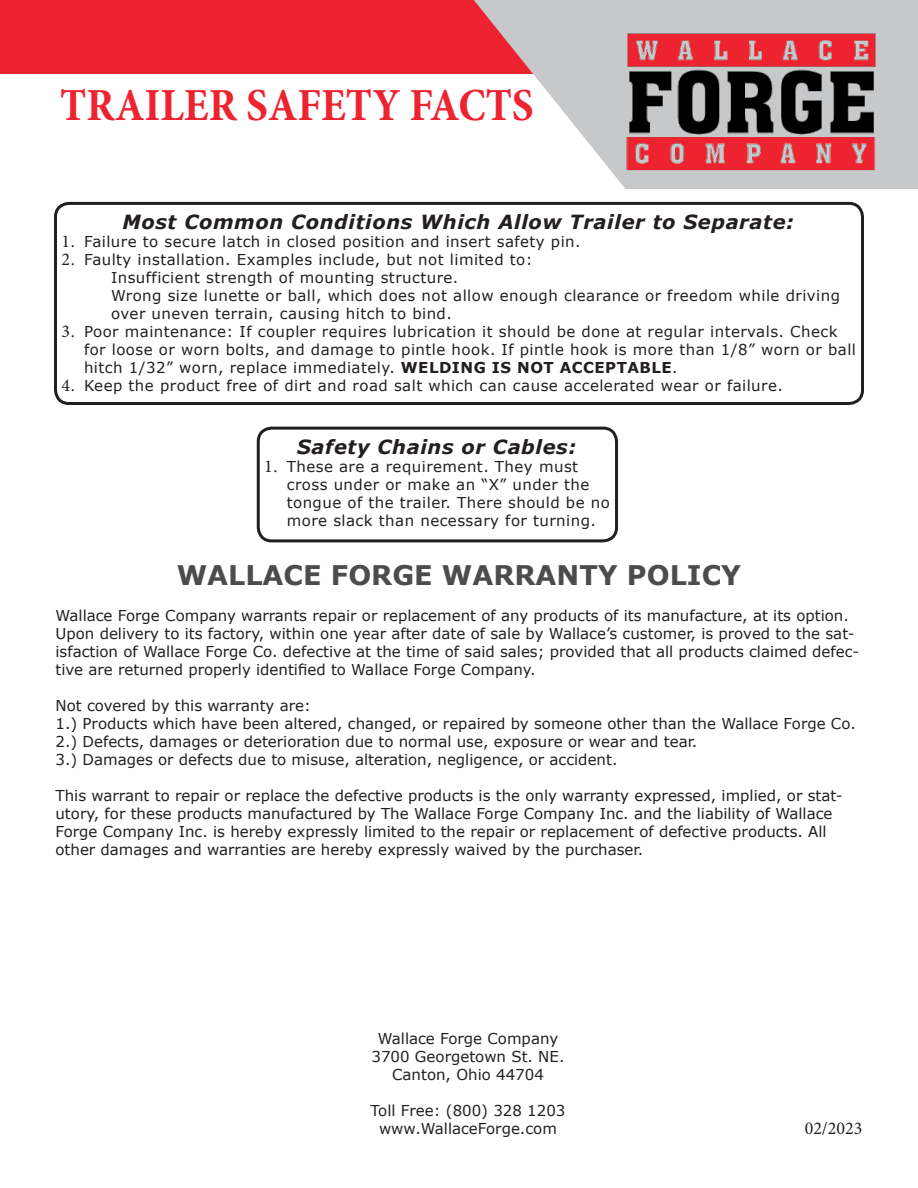
<style>
.page{position:relative;width:918px;height:1188px;background:#fff}
.page>*{position:absolute;margin:0;border:0;box-sizing:border-box;transform-origin:0 0}
.t1{font:700 condensed 46.5px "Minion Pro";color:#ee2330}
.t2{font:700 27px "Verdana";color:#4b4c4d}
.t3{font:italic 700 19.5px "Verdana";letter-spacing:.03em;color:#231f20}
.t4{font:18px "Minion Pro";color:#231f20}
.t5{font:15px/18px "Verdana";color:#231f20}
.t6{font:15px/18px "Verdana";letter-spacing:.03em;color:#231f20}
.s1{font-family:"Minion Pro";font-size:18px}
.s2{font-weight:700}
</style>
<div class="page">
<div style="left:0;top:0;width:918px;height:74px;background:#ee2330"></div>
<svg style="left:474px;top:0;width:444px;height:189px;fill:#c7c8ca"></svg>
<img style="left:626px;top:33px;width:251px;height:139px">
<div style="left:54px;top:202px;width:810px;height:203px;border:3px solid #231f20;border-radius:13px"></div>
<div style="left:257px;top:427px;width:361px;height:115px;border:3px solid #231f20;border-radius:14px"></div>
<p class="t1" style="left:60px;top:73px;width:475px">TRAILER SAFETY FACTS</p>
<p class="t3" style="left:122px;top:209px;width:673px">Most Common Conditions Which Allow Trailer to Separate:</p>
<p class="t6" style="left:62px;top:233px;width:521px"><span class="s1">1.</span> Failure to secure latch in closed position and insert safety pin.</p>
<p class="t6" style="left:62px;top:251px;width:473px"><span class="s1">2.</span> Faulty installation. Examples include, but not limited to:</p>
<p class="t6" style="left:111px;top:269px;width:349px">Insufficient strength of mounting structure.</p>
<p class="t6" style="left:111px;top:287px;width:731px">Wrong size lunette or ball, which does not allow enough clearance or freedom while driving over uneven terrain, causing hitch to bind.</p>
<p class="t6" style="left:84px;top:323px;width:774px;text-indent:-22px"><span class="s1">3.</span> Poor maintenance: If coupler requires lubrication it should be done at regular intervals. Check for loose or worn bolts, and damage to pintle hook. If pintle hook is more than 1/8” worn or ball hitch 1/32” worn, replace immediately. <span class="s2">WELDING IS NOT ACCEPTABLE</span>.</p>
<p class="t6" style="left:62px;top:377px;width:723px"><span class="s1">4.</span> Keep the product free of dirt and road salt which can cause accelerated wear or failure.</p>
<p class="t3" style="left:297px;top:433px;width:281px">Safety Chains or Cables:</p>
<p class="t6" style="left:287px;top:458px;width:325px;text-indent:-22px"><span class="s1">1.</span> These are a requirement. They must cross under or make an “X” under the tongue of the trailer. There should be no more slack than necessary for turning.</p>
<p class="t2" style="left:177px;top:556px;width:566px">WALLACE FORGE WARRANTY POLICY</p>
<p class="t5" style="left:56px;top:606px;width:805px">Wallace Forge Company warrants repair or replacement of any products of its manufacture, at its option.<br>Upon delivery to its factory, within one year after date of sale by Wallace’s customer, is proved to the sat&shy;isfaction of Wallace Forge Co. defective at the time of said sales; provided that all products claimed defec&shy;tive are returned properly identified to Wallace Forge Company.</p>
<p class="t5" style="left:56px;top:696px;width:257px">Not covered by this warranty are:</p>
<p class="t5" style="left:56px;top:714px;width:802px">1.) Products which have been altered, changed, or repaired by someone other than the Wallace Forge Co.</p>
<p class="t5" style="left:56px;top:732px;width:643px">2.) Defects, damages or deterioration due to normal use, exposure or wear and tear.</p>
<p class="t5" style="left:56px;top:750px;width:563px">3.) Damages or defects due to misuse, alteration, negligence, or accident.</p>
<p class="t5" style="left:56px;top:786px;width:789px">This warrant to repair or replace the defective products is the only warranty expressed, implied, or stat&shy;utory, for these products manufactured by The Wallace Forge Company Inc. and the liability of Wallace Forge Company Inc. is hereby expressly limited to the repair or replacement of defective products. All other damages and warranties are hereby expressly waived by the purchaser.</p>
<p class="t5" style="left:378px;top:1029px;width:182px">Wallace Forge Company</p>
<p class="t5" style="left:372px;top:1047px;width:194px">3700 Georgetown St. NE.</p>
<p class="t5" style="left:392px;top:1065px;width:153px">Canton, Ohio 44704</p>
<p class="t5" style="left:371px;top:1101px;width:196px">Toll Free: (800) 328 1203</p>
<p class="t5" style="left:379px;top:1119px;width:179px">www.WallaceForge.com</p>
<p class="t4" style="left:805px;top:1116px;width:59px">02/2023</p>
</div>
